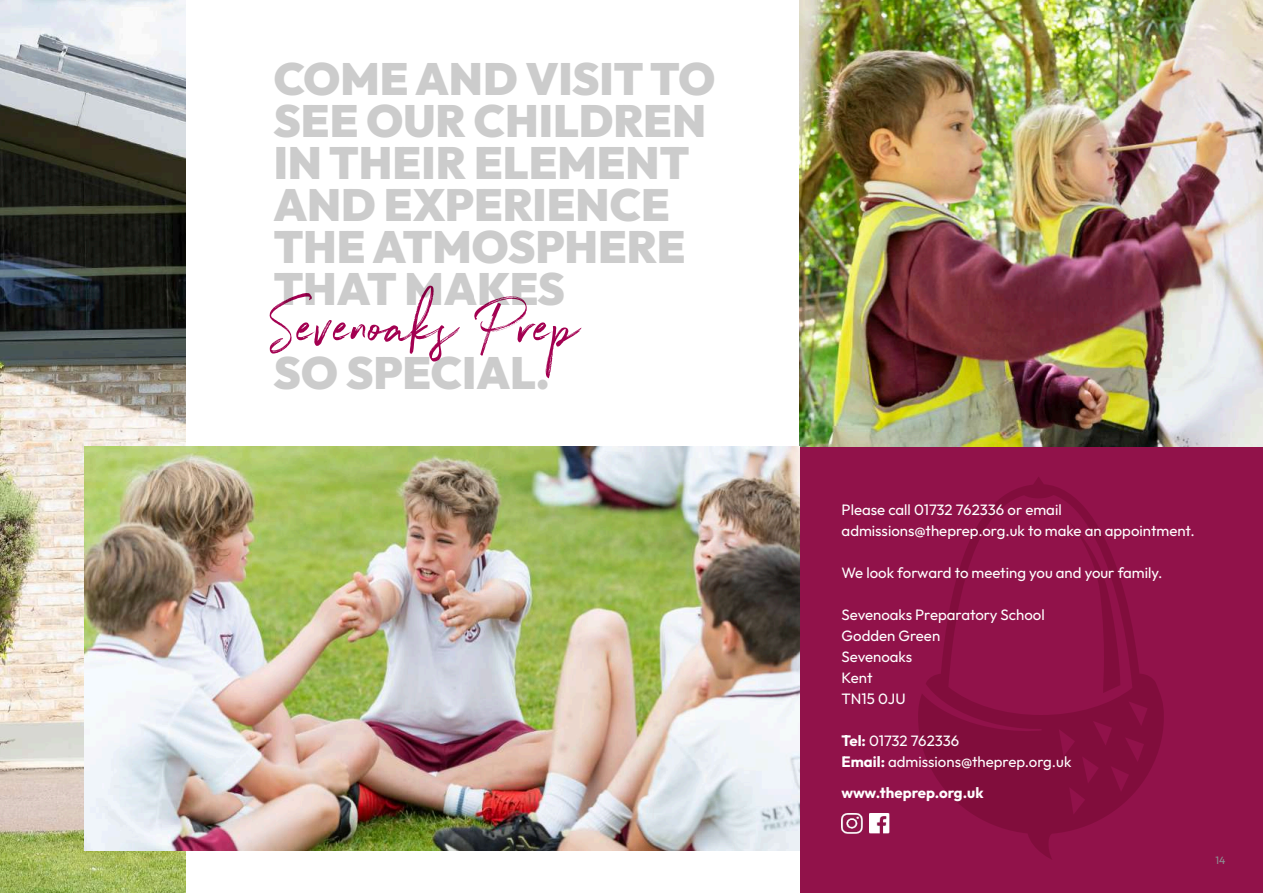
<style>
.page{position:relative;width:1263px;height:893px;background:#fff}
.page>*{position:absolute;margin:0;border:0;box-sizing:border-box;transform-origin:0 0}
.t1{font:72px "Northwell";color:#a30051}
.t2{font:900 45px/42px "Outfit";color:#ccc}
.t3{font:15px/21px "Outfit";color:#fff}
.t4{font:700 15px "Outfit";color:#fff}
.t5{font:10.5px "Outfit";color:#8d9093}
.s1{font-family:"Northwell Alt"}
.s2{font-weight:700}
</style>
<div class="page">
<div style="left:800px;top:0;width:463px;height:893px;background:#91124a"></div>
<svg style="left:918px;top:477px;width:246px;height:382px"></svg>
<img style="left:0;top:0;width:185px;height:893px">
<img style="left:800px;top:0;width:463px;height:446px">
<img style="left:84px;top:446px;width:716px;height:405px">
<img style="left:842px;top:813px;width:20px;height:21px">
<img style="left:869px;top:814px;width:21px;height:20px">
<h2 class="t2" style="left:273px;top:57px;width:443px">COME AND VISIT TO<br>SEE OUR CHILDREN<br>IN THEIR ELEMENT<br>AND EXPERIENCE<br>THE ATMOSPHERE<br>THAT MAKES</h2>
<h1 class="t1" style="left:273px;top:274px;width:307px">Sevenoaks <span class="s1">P</span>re<span class="s1">p</span></h1>
<h2 class="t2" style="left:273px;top:351px;width:278px">SO SPECIAL.</h2>
<p class="t3" style="left:842px;top:498px;width:355px">Please call 01732 762336 or email admissions@theprep.org.uk to make an appointment.</p>
<p class="t3" style="left:842px;top:561px;width:322px">We look forward to meeting you and your family.</p>
<p class="t3" style="left:842px;top:603px;width:205px">Sevenoaks Preparatory School<br>Godden Green<br>Sevenoaks<br>Kent<br>TN15 0JU</p>
<p class="t3" style="left:842px;top:729px;width:231px"><span class="s2">Tel:</span> 01732 762336<br><span class="s2">Email:</span> admissions@theprep.org.uk</p>
<p class="t4" style="left:842px;top:783px;width:143px">www.theprep.org.uk</p>
<p class="t5" style="left:1215px;top:854px;width:11px">14</p>
</div>
